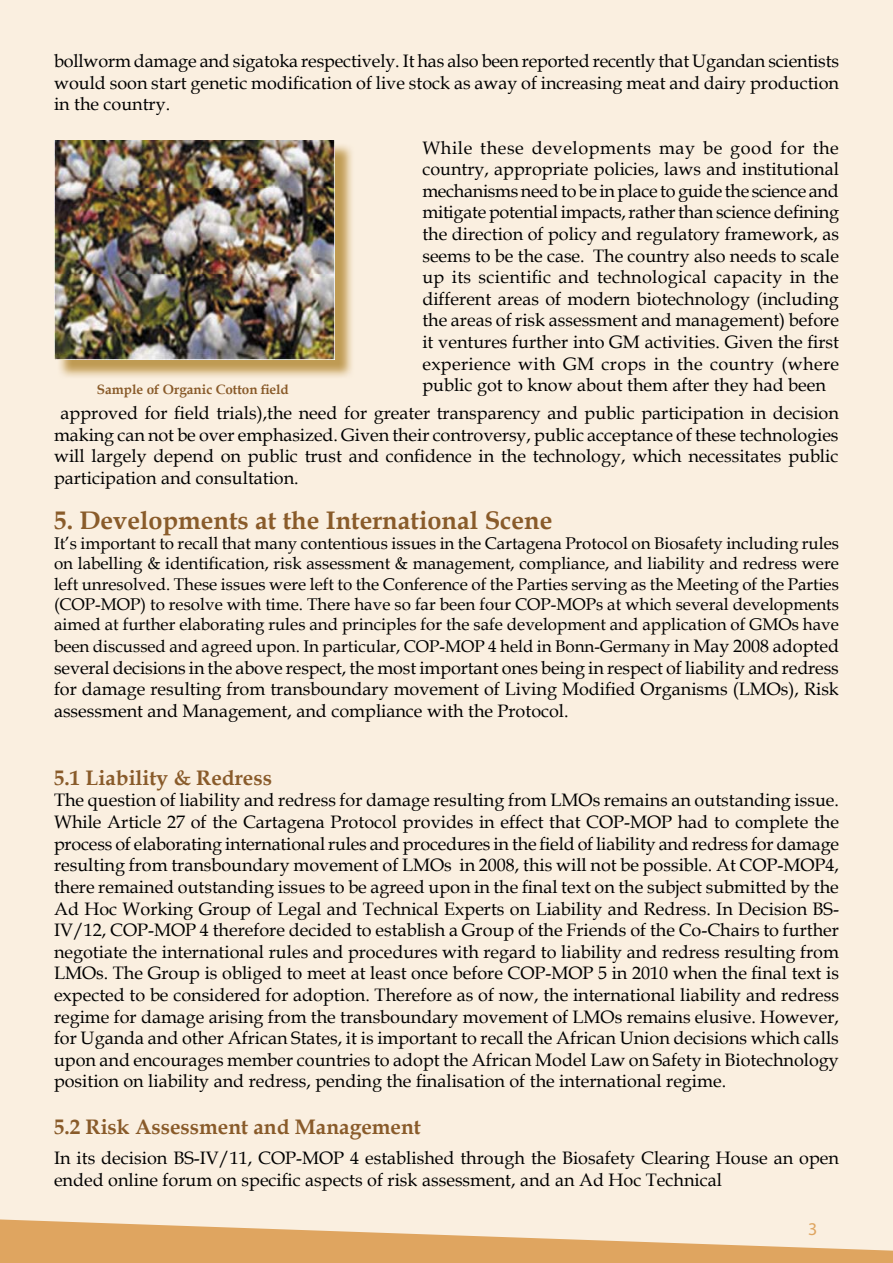
<style>
.page{position:relative;width:893px;height:1263px;background:#fff}
.page>*{position:absolute;margin:0;border:0;box-sizing:border-box;transform-origin:0 0}
.t1{font:700 25.35px "Book Antiqua";color:#895b2a}
.t2{font:700 21px "Book Antiqua";color:#895b2a}
.t3{font:18px/21.6px "Book Antiqua";color:#000;text-align:justify}
.t4{font:18px "Myriad";color:#dfa560}
.t5{font:16.95px/20.5px "Book Antiqua";color:#000;text-align:justify}
.t6{font:700 13.5px "Book Antiqua";color:#895b2a}
.s1{font-size:18px}
</style>
<div class="page">
<div style="left:0;top:0;width:893px;height:1219px;background:#faefe0"></div>
<img style="left:56px;top:142px;width:305px;height:242px">
<img style="left:55px;top:140px;width:280px;height:220px">
<svg style="left:0;top:1219px;width:893px;height:44px;background:#e8c08e"></svg>
<p class="t3" style="left:54px;top:50px;width:786px">bollworm damage and sigatoka respectively. It has also been reported recently that Ugandan scientists would soon start genetic modification of live stock as away of increasing meat and dairy production in the country.</p>
<p class="t3" style="left:422px;top:136px;width:418px">While these developments may be good for the country, appropriate policies, laws and institutional mechanisms need to be in place to guide the science and mitigate potential impacts, rather than science defining the direction of policy and regulatory framework, as seems to be the case. The country also needs to scale up its scientific and technological capacity in the different areas of modern biotechnology (including the areas of risk assessment and management) before it ventures further into GM activities. Given the first experience with GM crops in the country (where</p>
<p class="t6" style="left:97px;top:380px;width:193px">Sample of Organic Cotton field</p>
<p class="t3" style="left:61px;top:371px;width:780px;line-height:27.9px;text-indent:362px">public got to know about them after they had been approved for field trials),the need for greater transparency and public participation in decision</p>
<p class="t3" style="left:54px;top:423px;width:786px">making can not be over emphasized. Given their controversy, public acceptance of these technologies will largely depend on public trust and confidence in the technology, which necessitates public participation and consultation.</p>
<h1 class="t1" style="left:54px;top:503px;width:500px">5. Developments at the International Scene</h1>
<p class="t5" style="left:54px;top:533px;width:786px">It’s important to recall that many contentious issues in the Cartagena Protocol on Biosafety including rules on labelling &amp; identification, risk assessment &amp; management, compliance, and liability and redress were left unresolved. These issues were left to the Conference of the Parties serving as the Meeting of the Parties (COP-MOP) to resolve with time. There have so far been four COP-MOPs at which several developments aimed at further elaborating rules and principles for the safe development and application of GMOs have been discussed and agreed upon. In particular, COP-MOP 4 held in Bonn-Germany <span class="s1">in May 2008 adopted</span></p>
<p class="t3" style="left:54px;top:656px;width:786px">several decisions in the above respect, the most important ones being in respect of liability and redress for damage resulting from transboundary movement of Living Modified Organisms (LMOs), Risk assessment and Management, and compliance with the Protocol.</p>
<p class="t2" style="left:54px;top:763px;width:220px">5.1 Liability &amp; Redress</p>
<p class="t3" style="left:54px;top:789px;width:787px">The question of liability and redress for damage resulting from LMOs remains an outstanding issue.<br>While Article 27 of the Cartagena Protocol provides in effect that COP-MOP had to complete the process of elaborating international rules and procedures in the field of liability and redress for damage resulting from transboundary movement of LMOs in 2008, this will not be possible. At COP-MOP4, there remained outstanding issues to be agreed upon in the final text on the subject submitted by the Ad Hoc Working Group of Legal and Technical Experts on Liability and Redress. In Decision BS-IV/12, COP-MOP 4 therefore decided to establish a Group of the Friends of the Co-Chairs to further negotiate the international rules and procedures with regard to liability and redress resulting from LMOs. The Group is obliged to meet at least once before COP-MOP 5 in 2010 when the final text is expected to be considered for adoption. Therefore as of now, the international liability and redress regime for damage arising from the transboundary movement of LMOs remains elusive. However, for Uganda and other African States, it is important to recall the African Union decisions which calls upon and encourages member countries to adopt the African Model Law on Safety in Biotechnology position on liability and redress, pending the finalisation of the international regime.</p>
<p class="t2" style="left:54px;top:1112px;width:368px">5.2 Risk Assessment and Management</p>
<p class="t3" style="left:54px;top:1147px;width:786px">In its decision BS-IV/11, COP-MOP 4 established through the Biosafety Clearing House an open ended online forum on specific aspects of risk assessment, and an Ad Hoc Technical</p>
<p class="t4" style="left:808px;top:1220px;width:11px">3</p>
</div>
